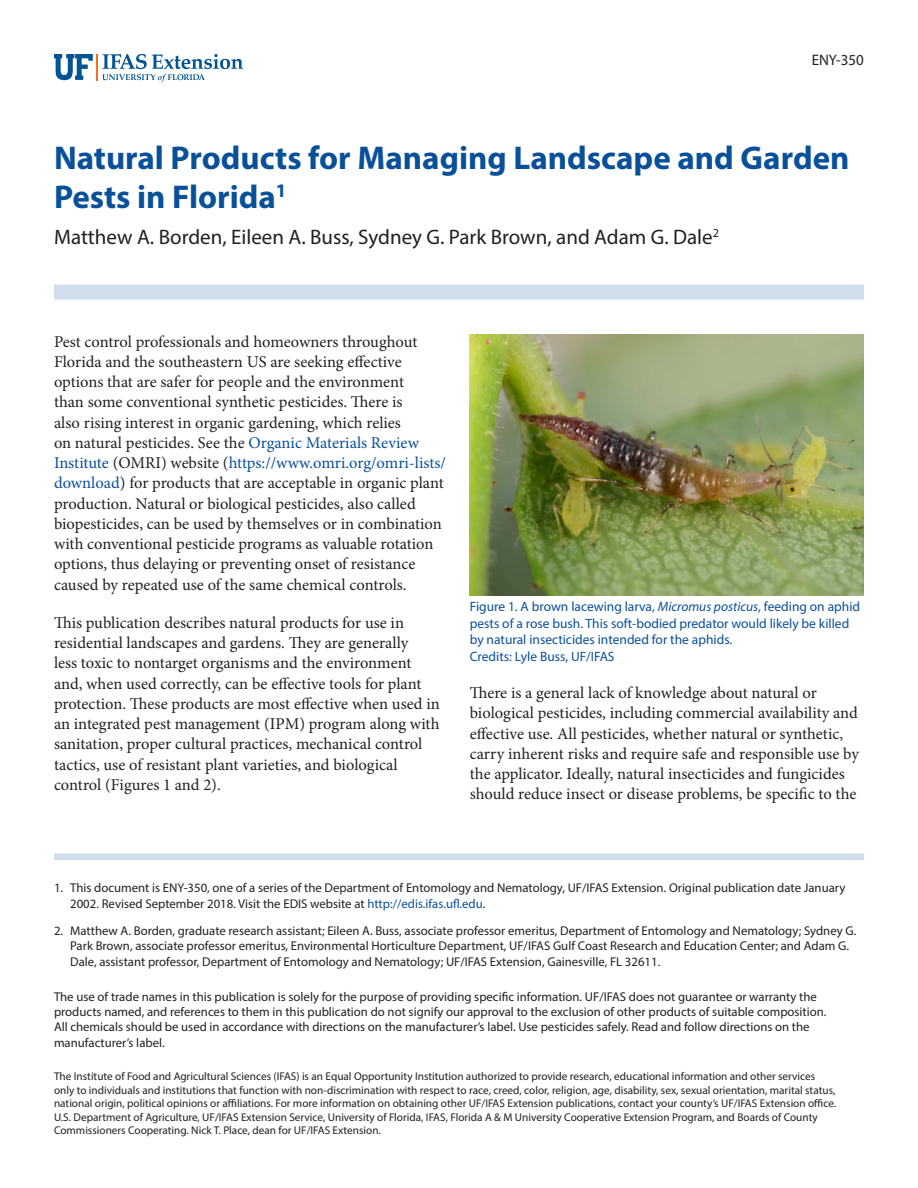
<style>
.page{position:relative;width:918px;height:1188px;background:#fff}
.page>*{position:absolute;margin:0;border:0;box-sizing:border-box;transform-origin:0 0}
.TitleRegular{font:700 33px/39.6px "Myriad Pro";color:#09509a}
.Author{font:21px "Myriad Pro";color:#231f20}
.Paragraph{font:16.5px/20.2px "Minion Pro";color:#231f20}
.PubNumber{font:15.3px "Myriad Pro";color:#231f20}
.FigureCaption{font:13.5px/16.5px "Myriad Pro";color:#09509a}
.LegalNotice{font:12.75px/15.3px "Myriad Pro";color:#231f20}
.Disclaimer{font:11.25px/13.5px "Myriad Pro";color:#231f20}
.s1{color:#09509a}
.s2{font-style:italic}
</style>
<div class="page">
<svg style="left:54px;top:54px;width:189px;height:28px"></svg>
<div style="left:54px;top:285px;width:810px;height:15px;background:#d0dfeb"></div>
<div style="left:54px;top:853px;width:810px;height:7px;background:#d0dfeb"></div>
<img style="left:470px;top:335px;width:394px;height:261px">
<p class="PubNumber" style="left:812px;top:51px;width:54px">ENY-350</p>
<p class="TitleRegular" style="left:54px;top:137px;width:797px">Natural Products for Managing Landscape and Garden<br>Pests in Florida<sup>1</sup></p>
<p class="Author" style="left:54px;top:224px;width:667px">Matthew A. Borden, Eileen A. Buss, Sydney G. Park Brown, and Adam G. Dale<sup>2</sup></p>
<p class="Paragraph" style="left:54px;top:331px;width:393px">Pest control professionals and homeowners throughout Florida and the southeastern US are seeking effective options that are safer for people and the environment<br>than some conventional synthetic pesticides. There is<br>also rising interest in organic gardening, which relies<br>on natural pesticides. See the <span class="s1">Organic Materials Review Institute</span> (OMRI) website (<span class="s1">https://www.omri.org/omri-lists/ download</span>) for products that are acceptable in organic plant production. Natural or biological pesticides, also called biopesticides, can be used by themselves or in combination with conventional pesticide programs as valuable rotation options, thus delaying or preventing onset of resistance caused by repeated use of the same chemical controls.</p>
<p class="Paragraph" style="left:54px;top:612px;width:387px">This publication describes natural products for use in residential landscapes and gardens. They are generally<br>less toxic to nontarget organisms and the environment and, when used correctly, can be effective tools for plant protection. These products are most effective when used in an integrated pest management (IPM) program along with sanitation, proper cultural practices, mechanical control tactics, use of resistant plant varieties, and biological control (Figures 1 and 2).</p>
<p class="FigureCaption" style="left:470px;top:598px;width:392px">Figure 1. A brown lacewing larva, <span class="s2">Micromus posticus</span>, feeding on aphid pests of a rose bush. This soft-bodied predator would likely be killed by natural insecticides intended for the aphids.</p>
<p class="FigureCaption" style="left:470px;top:648px;width:146px">Credits: Lyle Buss, UF/IFAS</p>
<p class="Paragraph" style="left:470px;top:683px;width:391px">There is a general lack of knowledge about natural or biological pesticides, including commercial availability and effective use. All pesticides, whether natural or synthetic, carry inherent risks and require safe and responsible use by the applicator. Ideally, natural insecticides and fungicides should reduce insect or disease problems, be specific to the</p>
<p class="LegalNotice" style="left:70px;top:880px;width:777px;text-indent:-16px">1. This document is ENY-350, one of a series of the Department of Entomology and Nematology, UF/IFAS Extension. Original publication date January<br>2002. Revised September 2018. Visit the EDIS website at <span class="s1">http://edis.ifas.ufl.edu</span>.</p>
<p class="LegalNotice" style="left:70px;top:923px;width:788px;text-indent:-16px">2. Matthew A. Borden, graduate research assistant; Eileen A. Buss, associate professor emeritus, Department of Entomology and Nematology; Sydney G.<br>Park Brown, associate professor emeritus, Environmental Horticulture Department, UF/IFAS Gulf Coast Research and Education Center; and Adam G.<br>Dale, assistant professor, Department of Entomology and Nematology; UF/IFAS Extension, Gainesville, FL 32611.</p>
<p class="LegalNotice" style="left:54px;top:989px;width:774px">The use of trade names in this publication is solely for the purpose of providing specific information. UF/IFAS does not guarantee or warranty the products named, and references to them in this publication do not signify our approval to the exclusion of other products of suitable composition.<br>All chemicals should be used in accordance with directions on the manufacturer’s label. Use pesticides safely. Read and follow directions on the manufacturer’s label.</p>
<p class="Disclaimer" style="left:54px;top:1069px;width:784px">The Institute of Food and Agricultural Sciences (IFAS) is an Equal Opportunity Institution authorized to provide research, educational information and other services only to individuals and institutions that function with non-discrimination with respect to race, creed, color, religion, age, disability, sex, sexual orientation, marital status, national origin, political opinions or affiliations. For more information on obtaining other UF/IFAS Extension publications, contact your county’s UF/IFAS Extension office.<br>U.S. Department of Agriculture, UF/IFAS Extension Service, University of Florida, IFAS, Florida A &amp; M University Cooperative Extension Program, and Boards of County Commissioners Cooperating. Nick T. Place, dean for UF/IFAS Extension.</p>
</div>
